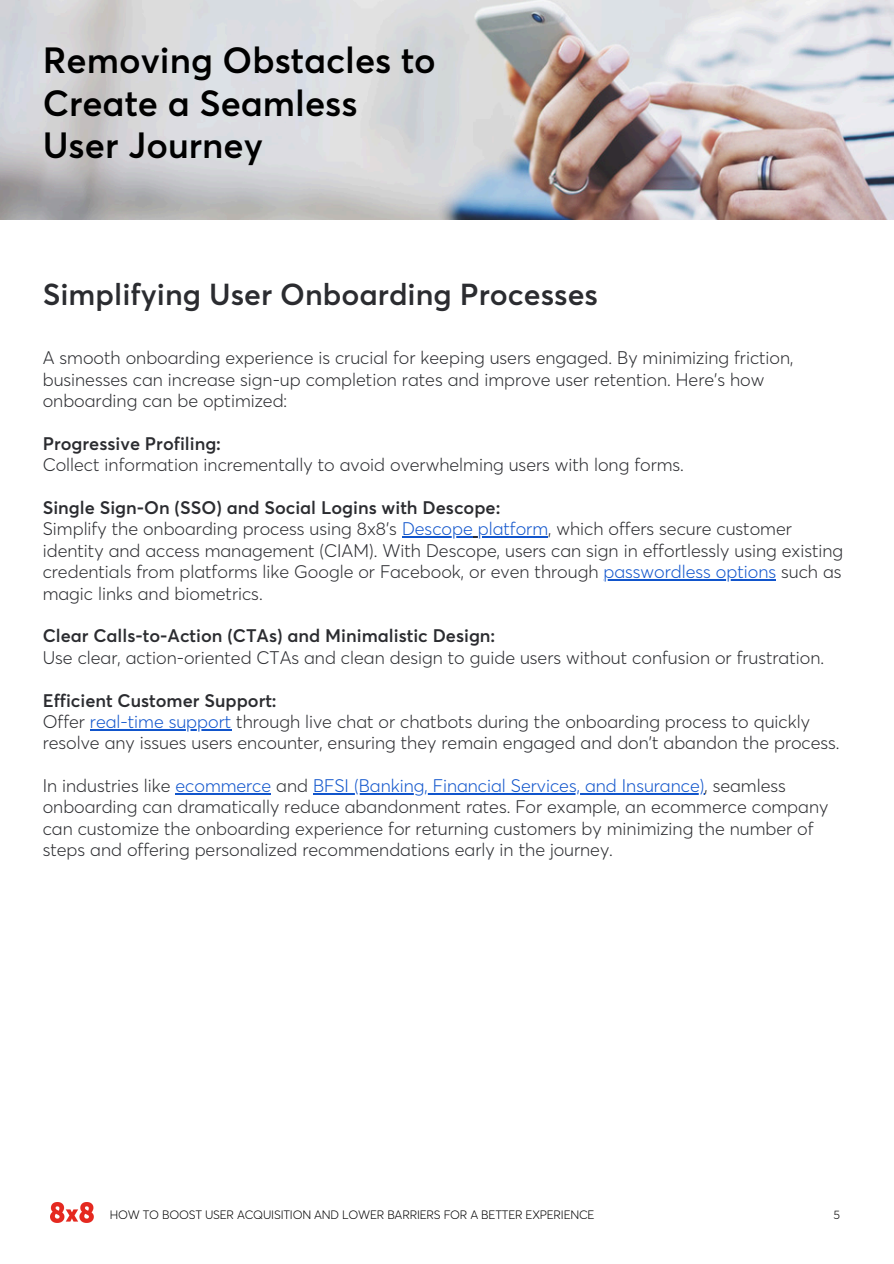
<style>
.page{position:relative;width:894px;height:1264px;background:#fff}
.page>*{position:absolute;margin:0;border:0;box-sizing:border-box;transform-origin:0 0}
.t1{font:600 36px/42.8px "Averta";color:#000}
.t2{font:600 30px "Averta";color:#2b2c30}
.t3{font:300 18px/21.3px "Averta";color:#2b2c30}
.t4{font:300 12px "Averta";letter-spacing:-.015em;color:#000}
.s1{font-weight:600}
.s2{color:#15c}
</style>
<div class="page">
<img style="left:50px;top:1202px;width:43px;height:20px">
<hr style="left:402px;top:536px;width:70px;height:1px;background:#15c">
<hr style="left:477px;top:536px;width:71px;height:1px;background:#15c">
<hr style="left:603px;top:579px;width:173px;height:1px;background:#15c">
<hr style="left:90px;top:729px;width:141px;height:1px;background:#15c">
<img style="left:0;top:0;width:893px;height:220px">
<hr style="left:175px;top:793px;width:96px;height:1px;background:#15c">
<hr style="left:313px;top:793px;width:391px;height:1px;background:#15c">
<p class="t1" style="left:43px;top:38px;width:394px">Removing Obstacles to<br>Create a Seamless<br>User Journey</p>
<h2 class="t2" style="left:43px;top:275px;width:556px">Simplifying User Onboarding Processes</h2>
<h3 class="t3" style="left:43px;top:347px;width:752px">A smooth onboarding experience is crucial for keeping users engaged. By minimizing friction, businesses can increase sign-up completion rates and improve user retention. Here’s how onboarding can be optimized:</h3>
<h3 class="t3" style="left:43px;top:433px;width:642px"><span class="s1">Progressive Profiling:<br></span>Collect information incrementally to avoid overwhelming users with long forms.</h3>
<h3 class="t3" style="left:43px;top:497px;width:750px"><span class="s1">Single Sign-On (SSO) and Social Logins with Descope:<br></span>Simplify the onboarding process using 8x8’s <span class="s2">Descope platform</span>, which offers secure customer</h3>
<h3 class="t3" style="left:43px;top:539px;width:801px">identity and access management (CIAM). With Descope, users can sign in effortlessly using existing credentials from platforms like Google or Facebook, or even through <span class="s2">passwordless options</span> such as</h3>
<h3 class="t3" style="left:43px;top:582px;width:221px">magic links and biometrics.</h3>
<h3 class="t3" style="left:43px;top:625px;width:782px"><span class="s1">Clear Calls-to-Action (CTAs) and Minimalistic Design:<br></span>Use clear, action-oriented CTAs and clean design to guide users without confusion or frustration.</h3>
<h3 class="t3" style="left:43px;top:689px;width:768px"><span class="s1">Efficient Customer Support:<br></span>Offer <span class="s2">real-time support</span> through live chat or chatbots during the onboarding process to quickly</h3>
<p class="t3" style="left:43px;top:732px;width:798px">resolve any issues users encounter, ensuring they remain engaged and don't abandon the process.</p>
<p class="t3" style="left:43px;top:775px;width:786px">In industries like <span class="s2">ecommerce</span> and <span class="s2">BFSI (Banking, Financial Services, and Insurance)</span>, seamless onboarding can dramatically reduce abandonment rates. For example, an ecommerce company can customize the onboarding experience for returning customers by minimizing the number of steps and offering personalized recommendations early in the journey.</p>
<p class="t4" style="left:110px;top:1206px;width:486px">HOW TO BOOST USER ACQUISITION AND LOWER BARRIERS FOR A BETTER EXPERIENCE</p>
<p class="t4" style="left:833px;top:1209px;width:8px">5</p>
</div>
